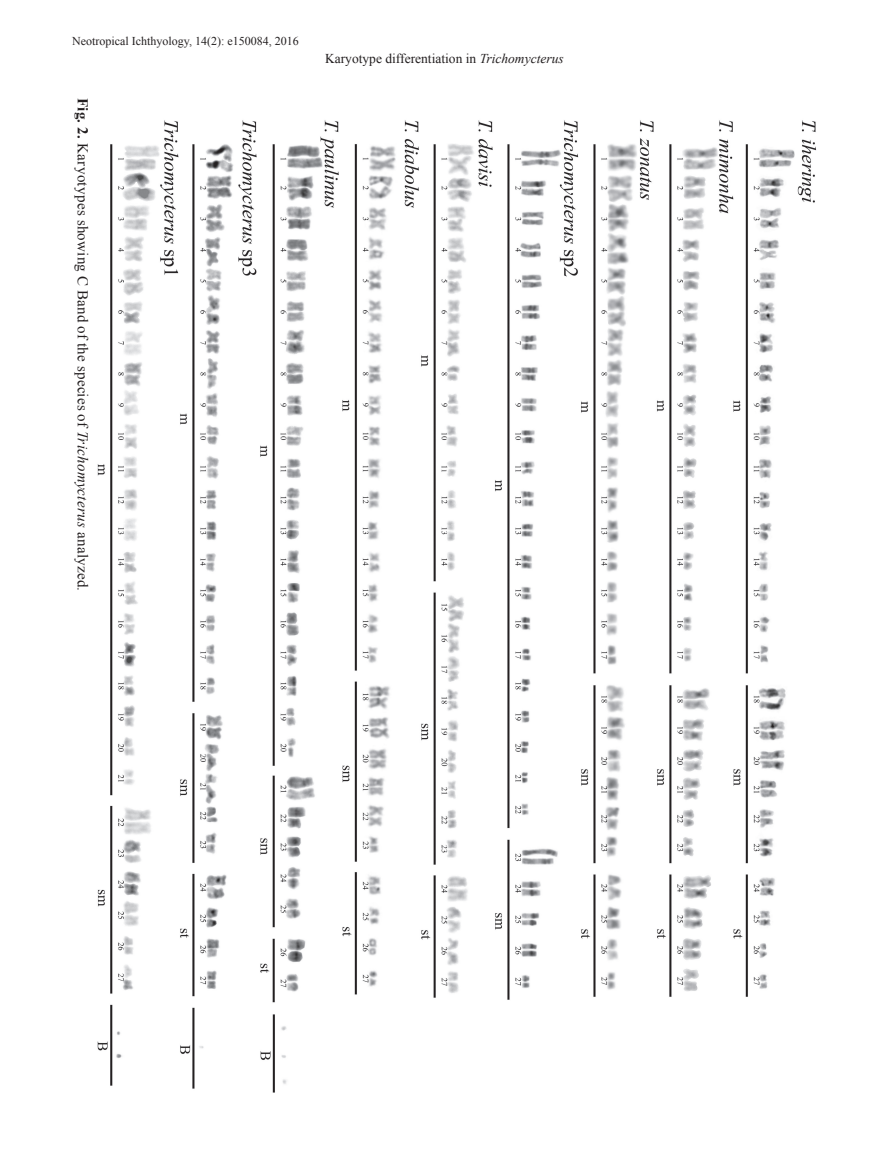
<style>
.page{position:relative;width:893px;height:1170px;background:#fff}
.page>*{position:absolute;margin:0;border:0;box-sizing:border-box;transform-origin:0 0}
.t1{font:15px "Times New Roman";letter-spacing:.02em;color:#231f20}
.t2{font:13.5px "Times New Roman";color:#231f20}
.t3{font:12px "Times New Roman";color:#231f20}
.s1{font-weight:700}
.s2{font-style:italic}
</style>
<div class="page">
<img style="left:97px;top:120px;width:720px;height:973px">
<p class="t3" style="left:72px;top:33px;width:228px">Neotropical Ichthyology, 14(2): e150084, 2016</p>
<p class="t1" style="left:93px;top:98px;width:495px;rotate:90deg"><span class="s1">Fig. 2.</span> Karyotypes showing C Band of the species of <span class="s2">Trichomycterus</span> analyzed.</p>
<p class="t2" style="left:325px;top:49px;width:240px">Karyotype differentiation in <span class="s2">Trichomycterus</span></p>
</div>
